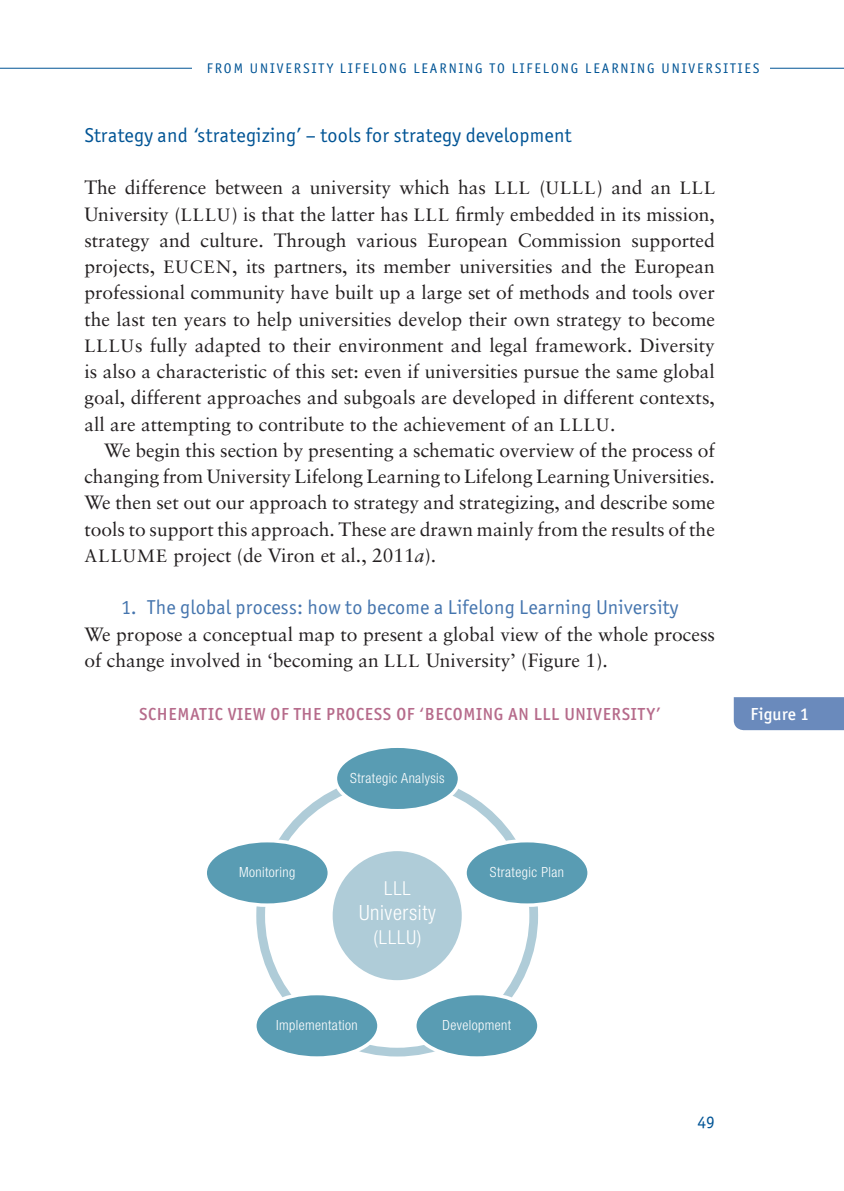
<style>
.page{position:relative;width:844px;height:1191px;background:#fff}
.page>*{position:absolute;margin:0;border:0;box-sizing:border-box;transform-origin:0 0}
.t1{font:300 condensed 21px "Helvetica Neue";letter-spacing:.03em;color:#fff}
.t2{font:20.12px "ITC Officina Sans";letter-spacing:.01em;color:#4575ae}
.t3{font:20.12px "ITC Officina Sans";letter-spacing:.01em;color:#005495}
.Grundtext{font:19.25px/26.2px "Sabon LT";color:#231f20;text-align:justify}
.Grundtext_Einzug{font:19.25px/26.2px "Sabon LT";color:#231f20;text-align:justify}
.t4{font:300 condensed 19.25px "Helvetica Neue";letter-spacing:.05em;color:#fff}
.BU{font:500 17.5px "ITC Officina Sans";letter-spacing:.04em;color:#b66b8b}
.t5{font:500 17.5px "ITC Officina Sans";letter-spacing:.01em;color:#fff}
.t6{font:17.5px "ITC Officina Sans";color:#005495}
.t7{font:300 condensed 14px "Helvetica Neue";letter-spacing:.03em;color:#fff}
.t8{font:14px "ITC Officina Sans";letter-spacing:.14em;color:#005495}
.s1{font-size:17.85px}
.s2{font-style:italic}
</style>
<div class="page">
<hr style="left:0;top:68px;width:843px;height:1px;background:#005495">
<div style="left:192px;top:46px;width:577px;height:43px;background:#fff"></div>
<div style="left:733px;top:697px;width:110px;height:33px;background:#6a8abc"></div>
<div style="left:332px;top:851px;width:129px;height:129px;background:#afccd8;border-radius:50%"></div>
<div style="left:335px;top:746px;width:124px;height:64px;background:#599cb3;border-radius:50%"></div>
<div style="left:333px;top:744px;width:128px;height:68px;border:4px solid #fff;border-radius:50%"></div>
<div style="left:465px;top:840px;width:124px;height:65px;background:#599cb3;border-radius:50%"></div>
<div style="left:463px;top:839px;width:127px;height:68px;border:4px solid #fff;border-radius:50%"></div>
<div style="left:205px;top:840px;width:124px;height:65px;background:#599cb3;border-radius:50%"></div>
<div style="left:203px;top:839px;width:128px;height:68px;border:4px solid #fff;border-radius:50%"></div>
<div style="left:414px;top:993px;width:124px;height:65px;background:#599cb3;border-radius:50%"></div>
<div style="left:413px;top:991px;width:127px;height:68px;border:4px solid #fff;border-radius:50%"></div>
<div style="left:255px;top:993px;width:124px;height:65px;background:#599cb3;border-radius:50%"></div>
<div style="left:253px;top:991px;width:127px;height:68px;border:4px solid #fff;border-radius:50%"></div>
<p class="t8" style="left:207px;top:60px;width:554px">FROM UNIVERSITY LIFELONG LEARNING TO LIFELONG LEARNING UNIVERSITIES</p>
<h2 class="t3" style="left:84px;top:123px;width:488px">Strategy and ‘strategizing’ – tools for strategy development</h2>
<p class="Grundtext" style="left:84px;top:174px;width:632px">The difference between a university which has <span class="s1">LLL</span> (<span class="s1">ULLL</span>) and an <span class="s1">LLL </span>University (<span class="s1">LLLU</span>) is that the latter has <span class="s1">LLL</span> firmly embedded in its mission, strategy and culture. Through various European Commission supported projects, <span class="s1">EUCEN</span>, its partners, its member universities and the European professional community have built up a large set of methods and tools over the last ten years to help universities develop their own strategy to become <span class="s1">LLLU</span>s fully adapted to their environment and legal framework. Diversity is also a characteristic of this set: even if universities pursue the same global goal, different approaches and subgoals are developed in different contexts, all are attempting to contribute to the achievement of an <span class="s1">LLLU</span>.</p>
<p class="Grundtext_Einzug" style="left:84px;top:437px;width:632px;text-indent:20px">We begin this section by presenting a schematic overview of the process of changing from University Lifelong Learning to Lifelong Learning Universities.<br>We then set out our approach to strategy and strategizing, and describe some tools to support this approach. These are drawn mainly from the results of the <span class="s1">ALLUME</span> project (de Viron et al., 2011<span class="s2">a</span>).</p>
<h3 class="t2" style="left:121px;top:596px;width:558px">1. The global process: how to become a Lifelong Learning University</h3>
<p class="Grundtext" style="left:84px;top:620px;width:632px">We propose a conceptual map to present a global view of the whole process of change involved in ‘becoming an <span class="s1">LLL</span> University’ (Figure 1).</p>
<p class="BU" style="left:139px;top:703px;width:522px">SCHEMATIC VIEW OF THE PROCESS OF ‘BECOMING AN LLL UNIVERSITY’</p>
<p class="t5" style="left:750px;top:703px;width:60px">Figure 1</p>
<p class="t7" style="left:239px;top:864px;width:58px">Monitoring</p>
<p class="t7" style="left:350px;top:769px;width:96px">Strategic Analysis</p>
<p class="t4" style="left:384px;top:877px;width:28px">LLL</p>
<p class="t1" style="left:359px;top:901px;width:78px">University</p>
<p class="t4" style="left:373px;top:925px;width:49px">(LLLU)</p>
<p class="t7" style="left:490px;top:864px;width:76px">Strategic Plan</p>
<p class="t7" style="left:276px;top:1016px;width:83px">Implementation</p>
<p class="t7" style="left:442px;top:1016px;width:70px">Development</p>
<p class="t6" style="left:697px;top:1111px;width:19px">49</p>
</div>
